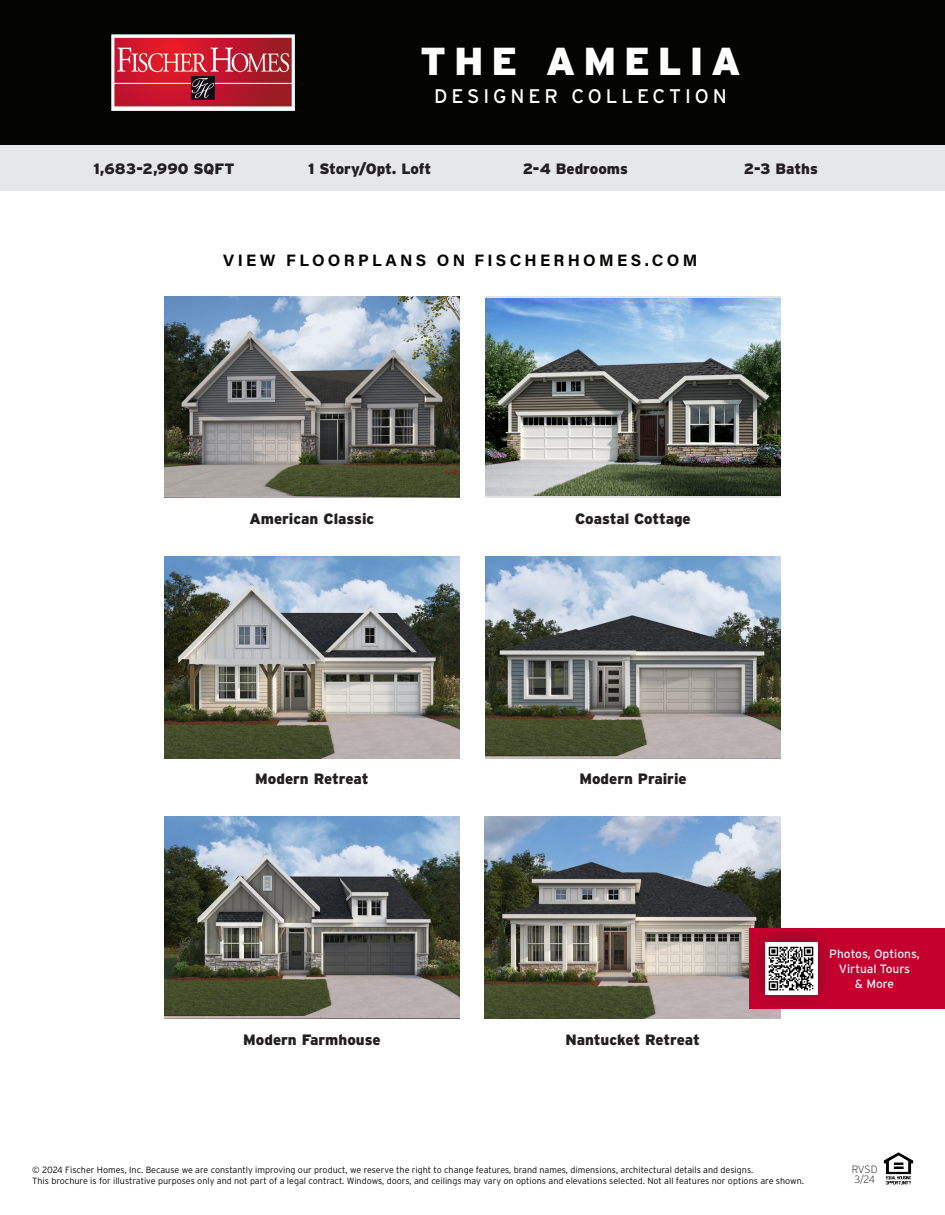
<style>
.page{position:relative;width:945px;height:1215px;background:#fff}
.page>*{position:absolute;margin:0;border:0;box-sizing:border-box;transform-origin:0 0}
.t1{font:900 39px "Interstate";letter-spacing:.2em;color:#fff}
.t2{font:19.65px "Interstate";letter-spacing:.2em;color:#fff}
.t3{font:700 16.5px "Acumin Pro";letter-spacing:.2em;color:#040503}
.t4{font:900 15px "Interstate";color:#231f20}
.t5{font:12px/15px "Interstate";color:#f5f6f7;text-align:center}
.t6{font:200 10.5px/10.5px "Interstate";letter-spacing:-.025em;color:#040503}
.t7{font:300 9px/10.5px "Interstate";color:#040503}
</style>
<div class="page">
<img style="left:883px;top:1152px;width:31px;height:33px">
<div style="left:0;top:0;width:945px;height:145px;background:#040503"></div>
<img style="left:111px;top:34px;width:184px;height:77px">
<div style="left:0;top:145px;width:945px;height:46px;background:#e6e7e9"></div>
<img style="left:164px;top:296px;width:296px;height:202px">
<img style="left:485px;top:557px;width:296px;height:201px">
<svg style="left:485px;top:296px;width:296px;height:202px"></svg>
<img style="left:485px;top:299px;width:296px;height:197px">
<img style="left:164px;top:817px;width:296px;height:202px">
<img style="left:164px;top:557px;width:296px;height:201px">
<img style="left:485px;top:817px;width:296px;height:202px">
<div style="left:750px;top:928px;width:195px;height:81px;background:#c5002e"></div>
<div style="left:747px;top:924px;width:88px;height:88px;background:#231f20;opacity:.45"></div>
<div style="left:765px;top:942px;width:52px;height:53px;background:#fff"></div>
<img style="left:768px;top:946px;width:46px;height:45px">
<h1 class="t1" style="left:420px;top:39px;width:322px">THE AMELIA</h1>
<h2 class="t2" style="left:434px;top:85px;width:294px">DESIGNER COLLECTION</h2>
<p class="t4" style="left:93px;top:160px;width:143px">1,683-2,990 SQFT</p>
<p class="t4" style="left:308px;top:160px;width:125px">1 Story/Opt. Loft</p>
<p class="t4" style="left:523px;top:160px;width:107px">2-4 Bedrooms</p>
<p class="t4" style="left:744px;top:160px;width:75px">2-3 Baths</p>
<p class="t3" style="left:223px;top:249px;width:476px">VIEW FLOORPLANS ON FISCHERHOMES.COM</p>
<p class="t4" style="left:249px;top:510px;width:126px">American Classic</p>
<p class="t4" style="left:575px;top:510px;width:117px">Coastal Cottage</p>
<p class="t4" style="left:255px;top:770px;width:115px">Modern Retreat</p>
<p class="t4" style="left:579px;top:770px;width:109px">Modern Prairie</p>
<p class="t5" style="left:829px;top:947px;width:92px">Photos, Options,</p>
<p class="t5" style="left:839px;top:962px;width:73px">Virtual Tours &amp; More</p>
<p class="t4" style="left:243px;top:1031px;width:139px">Modern Farmhouse</p>
<p class="t4" style="left:565px;top:1031px;width:136px">Nantucket Retreat</p>
<p class="t7" style="left:32px;top:1165px;width:773px">© 2024 Fischer Homes, Inc. Because we are constantly improving our product, we reserve the right to change features, brand names, dimensions, architectural details and designs.<br>This brochure is for illustrative purposes only and not part of a legal contract. Windows, doors, and ceilings may vary on options and elevations selected. Not all features nor options are shown.</p>
<p class="t6" style="left:852px;top:1164px;width:27px">RVSD<br>3/24</p>
</div>
